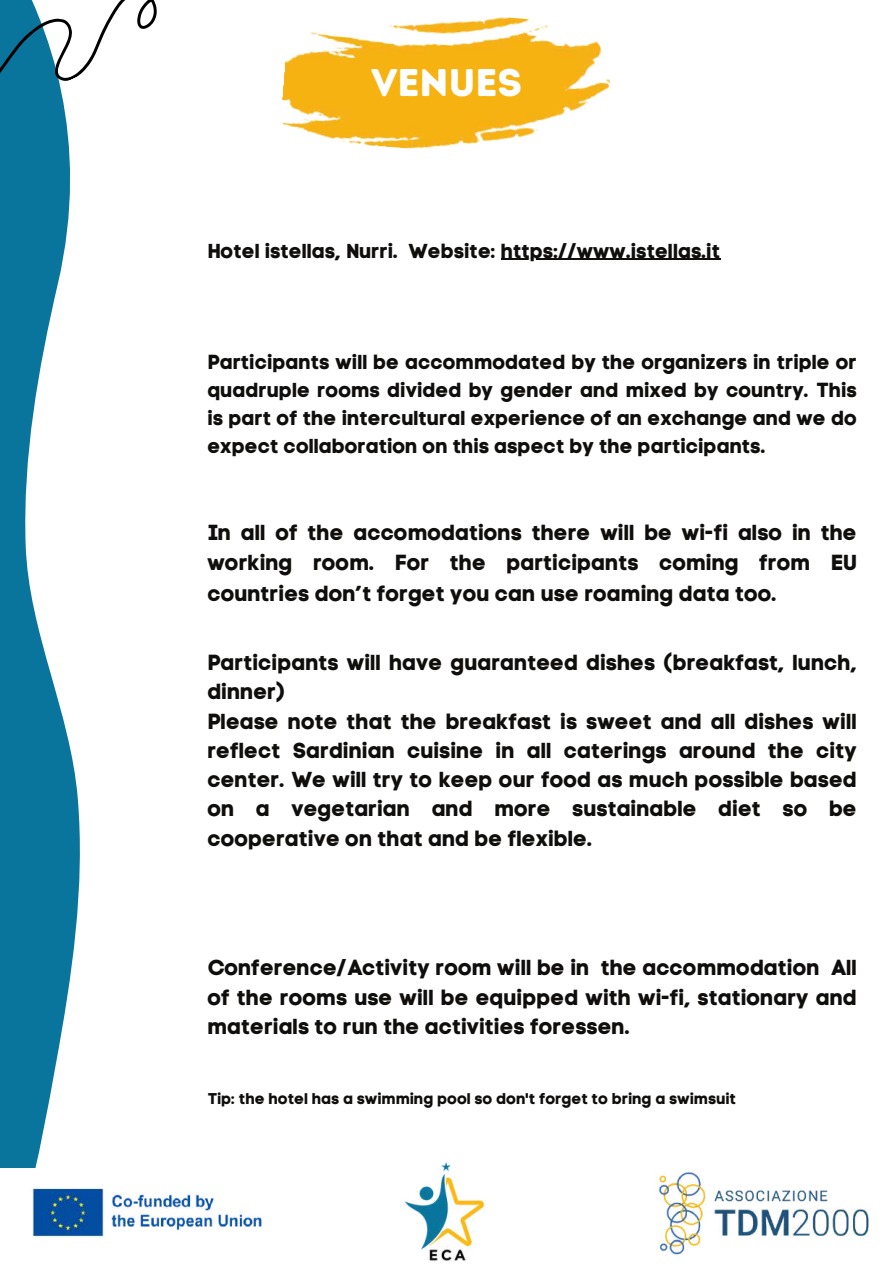
<style>
.page{position:relative;width:894px;height:1264px;background:#fff}
.page>*{position:absolute;margin:0;border:0;box-sizing:border-box;transform-origin:0 0}
.t1{font:38.55px "Intro Rust Base";color:#fff}
.t2{font:21.6px/29.2px "Code Pro Bold LC";color:#0f0e0c;text-align:justify}
.t3{font:20.1px/28.2px "Code Pro Bold LC";color:#0f0e0c;text-align:justify}
.t4{font:15.45px "Code Pro Bold LC";color:#0f0e0c}
</style>
<div class="page">
<img style="left:659px;top:1172px;width:210px;height:83px">
<img style="left:32px;top:1188px;width:230px;height:49px">
<img style="left:281px;top:17px;width:329px;height:132px">
<img style="left:404px;top:1162px;width:81px;height:99px">
<hr style="left:501px;top:259px;width:219px;height:1px;background:#0f0e0c">
<svg style="left:0;top:142px;width:80px;height:1063px;fill:#09759d"></svg>
<svg style="left:0;top:0;width:157px;height:142px"></svg>
<h1 class="t1" style="left:371px;top:59px;width:152px">VENUES</h1>
<p class="t3" style="left:208px;top:236px;width:514px">Hotel istellas, Nurri. Website: https://www.istellas.it</p>
<p class="t3" style="left:208px;top:347px;width:650px">Participants will be accommodated by the organizers in triple or quadruple rooms divided by gender and mixed by country. This is part of the intercultural experience of an exchange and we do expect collaboration on this aspect by the participants.</p>
<p class="t2" style="left:208px;top:517px;width:650px;line-height:30.2px">In all of the accomodations there will be wi-fi also in the working room. For the participants coming from EU countries don’t forget you can use roaming data too.</p>
<p class="t2" style="left:208px;top:647px;width:650px;text-align:left">Participants will have guaranteed dishes (breakfast, lunch, dinner)<br>Please note that the breakfast is sweet and all dishes will reflect Sardinian cuisine in all caterings around the city center. We will try to keep our food as much possible based on a vegetarian and more sustainable diet so be cooperative on that and be flexible.</p>
<p class="t2" style="left:208px;top:953px;width:650px">Conference/Activity room will be in the accommodation All of the rooms use will be equipped with wi-fi, stationary and materials to run the activities foressen.</p>
<p class="t4" style="left:208px;top:1089px;width:530px">Tip: the hotel has a swimming pool so don't forget to bring a swimsuit</p>
</div>
